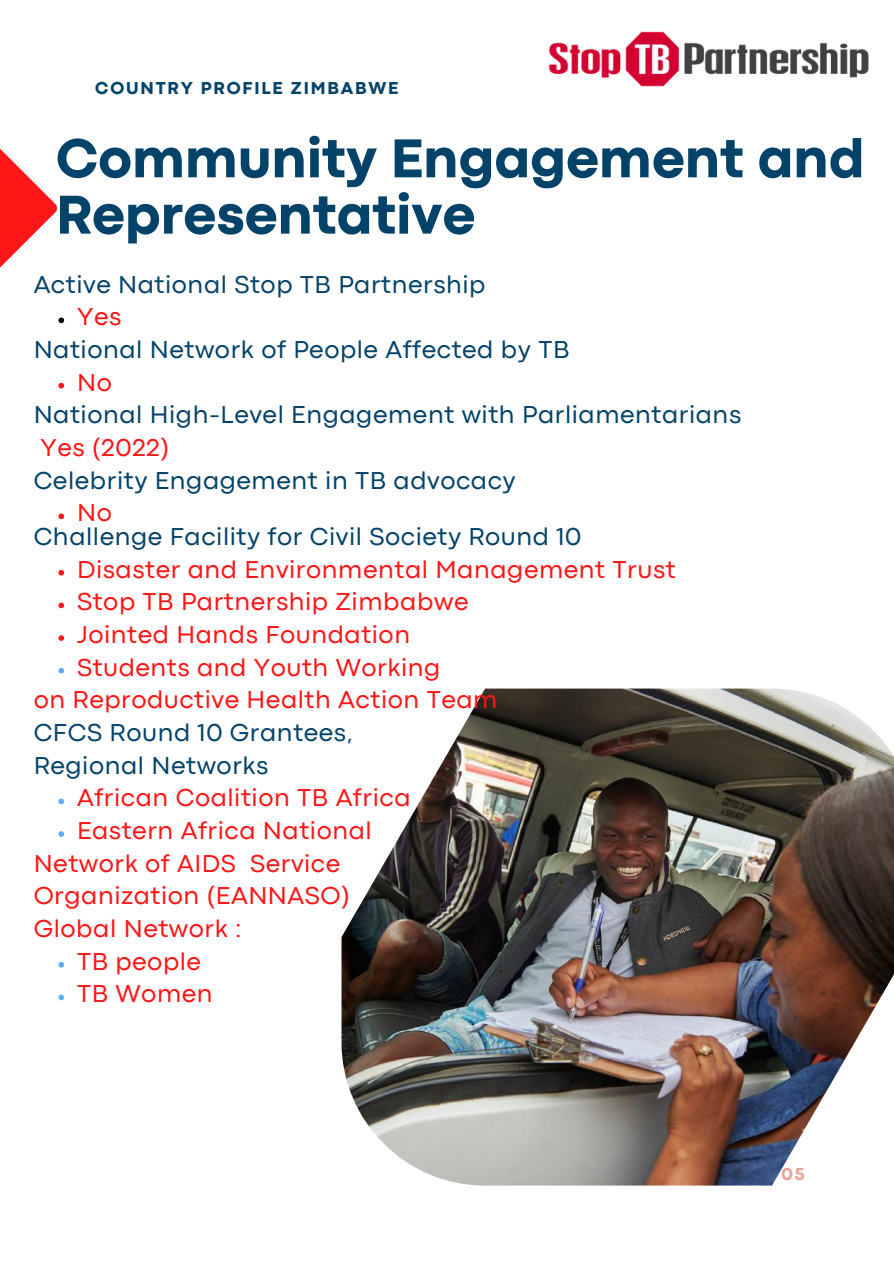
<style>
.page{position:relative;width:894px;height:1264px;background:#fff}
.page>*{position:absolute;margin:0;border:0;box-sizing:border-box;transform-origin:0 0}
.t1{font:800 57px/56.2px "Codec Pro";color:#044369}
.t2{font:25.5px/32.7px "Codec Pro";letter-spacing:.02em;color:#ff1616}
.t3{font:25.5px/32.7px "Codec Pro";letter-spacing:.02em;color:#044369}
.t4{font:800 18px "Codec Pro";letter-spacing:.1em;color:#044369}
.t5{font:800 18px "Codec Pro";color:#e8a399}
</style>
<div class="page">
<svg style="left:0;top:148px;width:57px;height:120px"></svg>
<img style="left:341px;top:688px;width:552px;height:497px">
<img style="left:549px;top:31px;width:320px;height:56px">
<svg style="left:58px;top:317px;width:6px;height:6px"></svg>
<svg style="left:58px;top:383px;width:6px;height:5px"></svg>
<svg style="left:58px;top:513px;width:6px;height:6px"></svg>
<svg style="left:58px;top:570px;width:6px;height:5px"></svg>
<svg style="left:58px;top:602px;width:6px;height:6px"></svg>
<svg style="left:58px;top:635px;width:6px;height:6px"></svg>
<svg style="left:58px;top:668px;width:6px;height:5px"></svg>
<svg style="left:58px;top:798px;width:6px;height:6px"></svg>
<svg style="left:58px;top:831px;width:6px;height:5px"></svg>
<svg style="left:58px;top:962px;width:6px;height:5px"></svg>
<svg style="left:58px;top:994px;width:6px;height:6px"></svg>
<p class="t4" style="left:95px;top:82px;width:304px">COUNTRY PROFILE ZIMBABWE</p>
<h1 class="t1" style="left:56px;top:134px;width:809px">Community Engagement and<br>Representative</h1>
<p class="t3" style="left:34px;top:270px;width:453px">Active National Stop TB Partnership</p>
<p class="t2" style="left:77px;top:302px;width:46px">Yes</p>
<p class="t3" style="left:34px;top:335px;width:537px">National Network of People Affected by TB</p>
<p class="t2" style="left:77px;top:368px;width:36px">No</p>
<p class="t3" style="left:34px;top:400px;width:709px">National High-Level Engagement with Parliamentarians</p>
<p class="t2" style="left:40px;top:433px;width:130px">Yes (2022)</p>
<p class="t3" style="left:34px;top:466px;width:483px">Celebrity Engagement in TB advocacy</p>
<p class="t2" style="left:77px;top:498px;width:36px">No</p>
<p class="t3" style="left:34px;top:522px;width:549px">Challenge Facility for Civil Society Round 10</p>
<p class="t2" style="left:77px;top:555px;width:600px">Disaster and Environmental Management Trust<br>Stop TB Partnership Zimbabwe<br>Jointed Hands Foundation<br>Students and Youth Working</p>
<p class="t2" style="left:34px;top:685px;width:465px">on Reproductive Health Action Team</p>
<p class="t3" style="left:34px;top:718px;width:320px">CFCS Round 10 Grantees,<br>Regional Networks</p>
<p class="t2" style="left:77px;top:783px;width:335px">African Coalition TB Africa<br>Eastern Africa National</p>
<p class="t2" style="left:34px;top:848px;width:317px">Network of AIDS Service<br>Organization (EANNASO)<br>Global Network :</p>
<p class="t2" style="left:77px;top:946px;width:137px">TB people<br>TB Women</p>
<p class="t5" style="left:781px;top:1167px;width:25px">05</p>
</div>
